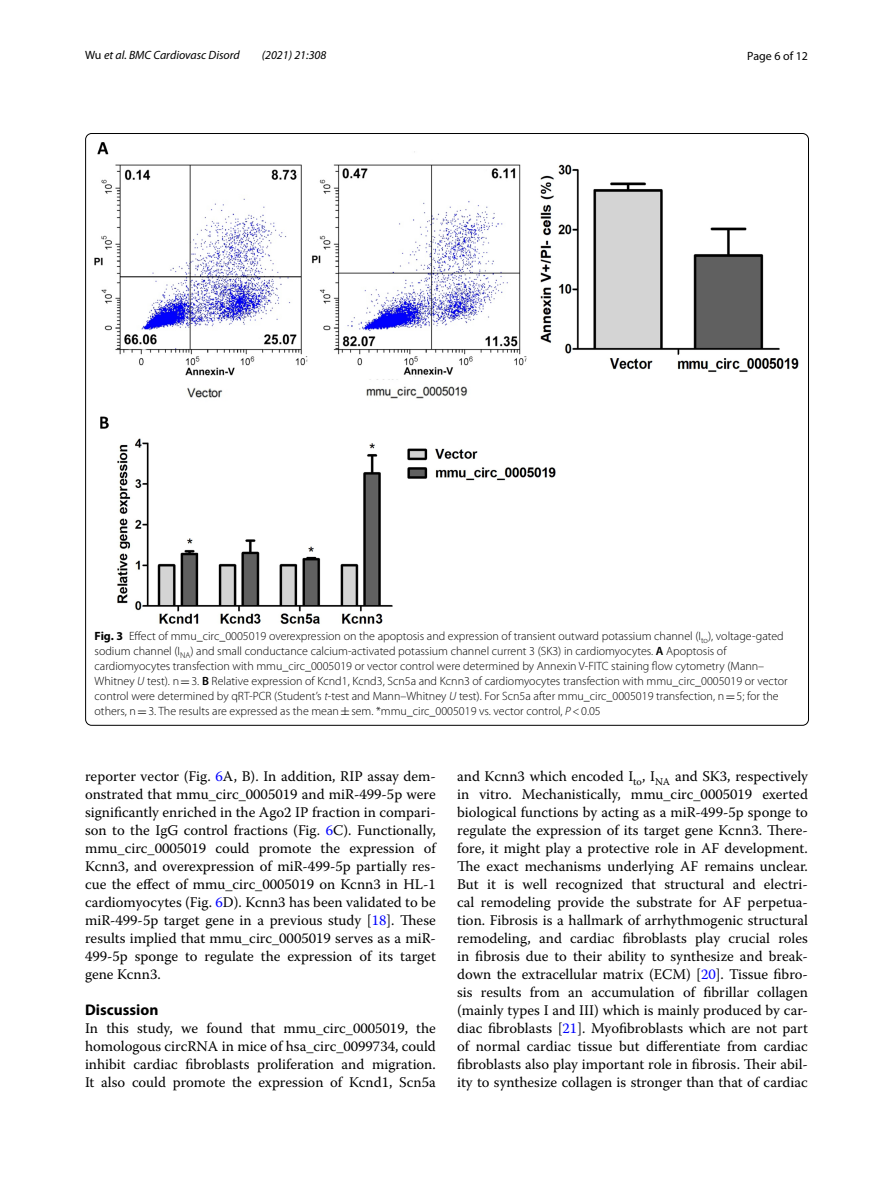
<style>
.page{position:relative;width:893px;height:1187px;background:#fff}
.page>*{position:absolute;margin:0;border:0;box-sizing:border-box;transform-origin:0 0}
.t1{font:700 15.45px "Myriad Pro";color:#000}
.t2{font:14.7px/18px "Warnock Pro";color:#000;text-align:justify}
.t3{font:300 12px/15px "Myriad Pro";color:#000}
.t4{font:italic 12px "Myriad Pro";color:#000}
.t5{font:12px "Myriad Pro";color:#000}
.s1{font-style:normal}
.s2{font-weight:700}
.s3{font-weight:600}
.s4{font-style:italic}
.s5{font-family:"MTSY";font-weight:400}
.s6{color:#00f}
</style>
<div class="page">
<img style="left:94px;top:142px;width:705px;height:483px">
<p class="t4" style="left:85px;top:48px;width:156px"><span class="s1">Wu</span> et al. BMC Cardiovasc Disord</p>
<p class="t4" style="left:262px;top:48px;width:66px">(2021) 21:308</p>
<p class="t5" style="left:747px;top:48px;width:62px">Page 6 of 12</p>
<p class="t3" style="left:95px;top:629px;width:694px"><span class="s2">Fig. 3</span> Effect of mmu_circ_0005019 overexpression on the apoptosis and expression of transient outward potassium channel (I<sub>to</sub>), voltage-gated sodium channel (I<sub>NA</sub>) and small conductance calcium-activated potassium channel current 3 (SK3) in cardiomyocytes. <span class="s3">A</span> Apoptosis of cardiomyocytes transfection with mmu_circ_0005019 or vector control were determined by Annexin V-FITC staining flow cytometry (Mann– Whitney <span class="s4">U</span> test). n<span class="s5">=</span>3. <span class="s3">B</span> Relative expression of Kcnd1, Kcnd3, Scn5a and Kcnn3 of cardiomyocytes transfection with mmu_circ_0005019 or vector control were determined by qRT-PCR (Student’s <span class="s4">t</span>-test and Mann–Whitney <span class="s4">U</span> test). For Scn5a after mmu_circ_0005019 transfection, n<span class="s5">=</span>5; for the others, n<span class="s5">=</span>3. The results are expressed as the mean<span class="s5">±</span>sem. *mmu_circ_0005019 vs. vector control, <span class="s4">P</span>&lt;0.05</p>
<p class="t2" style="left:85px;top:766px;width:352px">reporter vector (Fig. <span class="s6">6</span>A, B). In addition, RIP assay dem&shy;onstrated that mmu_circ_0005019 and miR-499-5p were significantly enriched in the Ago2 IP fraction in compari&shy;son to the IgG control fractions (Fig. <span class="s6">6</span>C). Functionally, mmu_circ_0005019 could promote the expression of Kcnn3, and overexpression of miR-499-5p partially res&shy;cue the effect of mmu_circ_0005019 on Kcnn3 in HL-1 cardiomyocytes (Fig. <span class="s6">6</span>D). Kcnn3 has been validated to be miR-499-5p target gene in a previous study [<span class="s6">18</span>]. These results implied that mmu_circ_0005019 serves as a miR-499-5p sponge to regulate the expression of its target gene Kcnn3.</p>
<p class="t1" style="left:85px;top:999px;width:75px">Discussion</p>
<p class="t2" style="left:85px;top:1018px;width:352px">In this study, we found that mmu_circ_0005019, the homologous circRNA in mice of hsa_circ_0099734, could inhibit cardiac fibroblasts proliferation and migration.<br>It also could promote the expression of Kcnd1, Scn5a</p>
<p class="t2" style="left:457px;top:766px;width:352px">and Kcnn3 which encoded I<sub>to</sub>, I<sub>NA</sub> and SK3, respectively in vitro. Mechanistically, mmu_circ_0005019 exerted biological functions by acting as a miR-499-5p sponge to regulate the expression of its target gene Kcnn3. There&shy;fore, it might play a protective role in AF development.<br>The exact mechanisms underlying AF remains unclear.<br>But it is well recognized that structural and electri&shy;cal remodeling provide the substrate for AF perpetua&shy;tion. Fibrosis is a hallmark of arrhythmogenic structural remodeling, and cardiac fibroblasts play crucial roles in fibrosis due to their ability to synthesize and break&shy;down the extracellular matrix (ECM) [<span class="s6">20</span>]. Tissue fibro&shy;sis results from an accumulation of fibrillar collagen (mainly types I and III) which is mainly produced by car&shy;diac fibroblasts [<span class="s6">21</span>]. Myofibroblasts which are not part of normal cardiac tissue but differentiate from cardiac fibroblasts also play important role in fibrosis. Their abil&shy;ity to synthesize collagen is stronger than that of cardiac</p>
</div>
